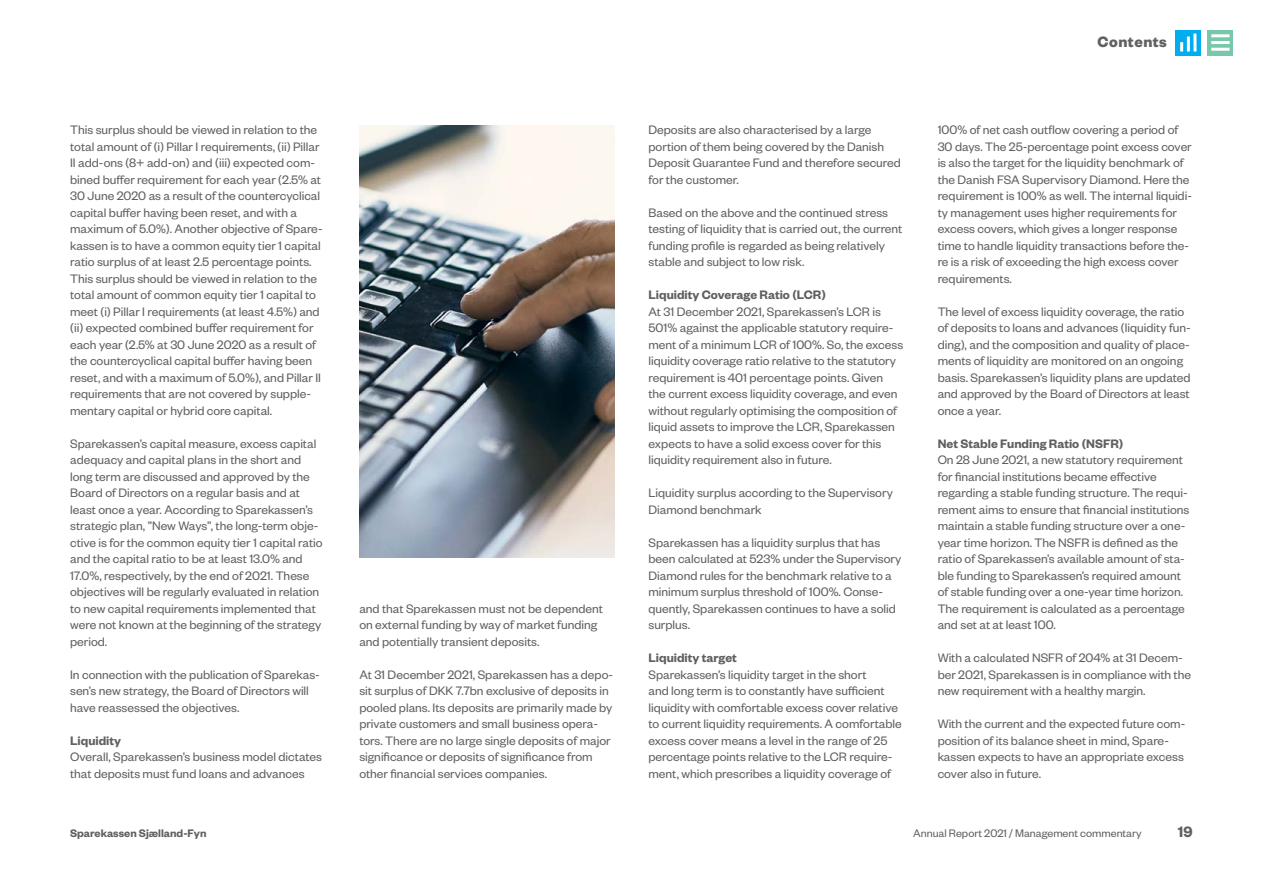
<style>
.page{position:relative;width:1263px;height:893px;background:#fff}
.page>*{position:absolute;margin:0;border:0;box-sizing:border-box;transform-origin:0 0}
.t1{font:700 16.5px "Founders Grotesk";letter-spacing:.03em;color:#5f6062}
.t2{font:600 16.5px "Founders Grotesk";color:#5f6062}
.t3{font:13.5px/16.5px "Founders Grotesk";color:#5f6062}
.t4{font:600 13.5px "Founders Grotesk";color:#5f6062}
.t5{font:12px "Founders Grotesk";color:#5f6062}
.t6{font:600 12px "Founders Grotesk";color:#5f6062}
</style>
<div class="page">
<img style="left:359px;top:126px;width:255px;height:431px">
<div style="left:1208px;top:30px;width:25px;height:25px;background:#77c8aa"></div>
<hr style="left:1211px;top:34px;width:18px;height:3px;background:#fff">
<hr style="left:1211px;top:41px;width:18px;height:3px;background:#fff">
<hr style="left:1211px;top:48px;width:18px;height:3px;background:#fff">
<div style="left:1175px;top:30px;width:26px;height:25px;background:#00aeef"></div>
<hr style="left:1193px;top:34px;width:3px;height:18px;background:#fff">
<hr style="left:1187px;top:37px;width:3px;height:15px;background:#fff">
<svg style="left:1180px;top:42px;width:3px;height:10px"></svg>
<p class="t3" style="left:70px;top:121px;width:254px">This surplus should be viewed in relation to the total amount of (i) Pillar I requirements, (ii) Pillar II add-ons (8+ add-on) and (iii) expected com&shy;bined buffer requirement for each year (2.5% at 30 June 2020 as a result of the countercyclical capital buffer having been reset, and with a maximum of 5.0%). Another objective of Spare&shy;kassen is to have a common equity tier 1 capital ratio surplus of at least 2.5 percentage points.<br>This surplus should be viewed in relation to the total amount of common equity tier 1 capital to meet (i) Pillar I requirements (at least 4.5%) and (ii) expected combined buffer requirement for each year (2.5% at 30 June 2020 as a result of the countercyclical capital buffer having been reset, and with a maximum of 5.0%), and Pillar II requirements that are not covered by supple&shy;mentary capital or hybrid core capital.</p>
<p class="t3" style="left:70px;top:435px;width:254px">Sparekassen’s capital measure, excess capital adequacy and capital plans in the short and long term are discussed and approved by the Board of Directors on a regular basis and at least once a year. According to Sparekassen’s strategic plan, ”New Ways”, the long-term obje&shy;ctive is for the common equity tier 1 capital ratio and the capital ratio to be at least 13.0% and 17.0%, respectively, by the end of 2021. These objectives will be regularly evaluated in relation to new capital requirements implemented that were not known at the beginning of the strategy period.</p>
<p class="t3" style="left:70px;top:666px;width:251px">In connection with the publication of Sparekas&shy;sen’s new strategy, the Board of Directors will have reassessed the objectives.</p>
<p class="t4" style="left:70px;top:732px;width:52px">Liquidity</p>
<p class="t3" style="left:70px;top:748px;width:253px">Overall, Sparekassen’s business model dictates that deposits must fund loans and advances</p>
<p class="t3" style="left:359px;top:600px;width:245px">and that Sparekassen must not be dependent on external funding by way of market funding and potentially transient deposits.</p>
<p class="t3" style="left:359px;top:666px;width:255px">At 31 December 2021, Sparekassen has a depo&shy;sit surplus of DKK 7.7bn exclusive of deposits in pooled plans. Its deposits are primarily made by private customers and small business opera&shy;tors. There are no large single deposits of major significance or deposits of significance from other financial services companies.</p>
<p class="t3" style="left:648px;top:121px;width:254px">Deposits are also characterised by a large portion of them being covered by the Danish Deposit Guarantee Fund and therefore secured for the customer.</p>
<p class="t3" style="left:648px;top:203px;width:255px">Based on the above and the continued stress testing of liquidity that is carried out, the current funding profile is regarded as being relatively stable and subject to low risk.</p>
<p class="t4" style="left:648px;top:286px;width:179px">Liquidity Coverage Ratio (LCR)</p>
<p class="t3" style="left:648px;top:302px;width:256px">At 31 December 2021, Sparekassen’s LCR is 501% against the applicable statutory require&shy;ment of a minimum LCR of 100%. So, the excess liquidity coverage ratio relative to the statutory requirement is 401 percentage points. Given the current excess liquidity coverage, and even without regularly optimising the composition of liquid assets to improve the LCR, Sparekassen expects to have a solid excess cover for this liquidity requirement also in future.</p>
<p class="t3" style="left:648px;top:484px;width:246px">Liquidity surplus according to the Supervisory<br>Diamond benchmark</p>
<p class="t3" style="left:648px;top:533px;width:254px">Sparekassen has a liquidity surplus that has been calculated at 523% under the Supervisory Diamond rules for the benchmark relative to a minimum surplus threshold of 100%. Conse&shy;quently, Sparekassen continues to have a solid surplus.</p>
<p class="t4" style="left:648px;top:649px;width:90px">Liquidity target</p>
<p class="t3" style="left:648px;top:665px;width:255px">Sparekassen’s liquidity target in the short<br>and long term is to constantly have sufficient liquidity with comfortable excess cover relative to current liquidity requirements. A comfortable excess cover means a level in the range of 25 percentage points relative to the LCR require&shy;ment, which prescribes a liquidity coverage of</p>
<p class="t1" style="left:1097px;top:31px;width:71px">Contents</p>
<p class="t3" style="left:938px;top:121px;width:256px">100% of net cash outflow covering a period of 30 days. The 25-percentage point excess cover is also the target for the liquidity benchmark of the Danish FSA Supervisory Diamond. Here the requirement is 100% as well. The internal liquidi&shy;ty management uses higher requirements for excess covers, which gives a longer response time to handle liquidity transactions before the&shy;re is a risk of exceeding the high excess cover requirements.</p>
<p class="t3" style="left:938px;top:302px;width:255px">The level of excess liquidity coverage, the ratio of deposits to loans and advances (liquidity fun&shy;ding), and the composition and quality of place&shy;ments of liquidity are monitored on an ongoing basis. Sparekassen’s liquidity plans are updated and approved by the Board of Directors at least once a year.</p>
<p class="t4" style="left:938px;top:435px;width:187px">Net Stable Funding Ratio (NSFR)</p>
<p class="t3" style="left:938px;top:451px;width:253px">On 28 June 2021, a new statutory requirement for financial institutions became effective regarding a stable funding structure. The requi&shy;rement aims to ensure that financial institutions maintain a stable funding structure over a one&shy;year time horizon. The NSFR is defined as the ratio of Sparekassen’s available amount of sta&shy;ble funding to Sparekassen’s required amount of stable funding over a one-year time horizon.<br>The requirement is calculated as a percentage and set at at least 100.</p>
<p class="t3" style="left:938px;top:649px;width:255px">With a calculated NSFR of 204% at 31 Decem&shy;ber 2021, Sparekassen is in compliance with the new requirement with a healthy margin.</p>
<p class="t3" style="left:938px;top:715px;width:249px">With the current and the expected future com&shy;position of its balance sheet in mind, Spare&shy;kassen expects to have an appropriate excess cover also in future.</p>
<p class="t6" style="left:70px;top:825px;width:138px">Sparekassen Sjælland-Fyn</p>
<p class="t5" style="left:913px;top:826px;width:230px">Annual Report 2021 / Management commentary</p>
<p class="t2" style="left:1178px;top:821px;width:16px">19</p>
</div>
